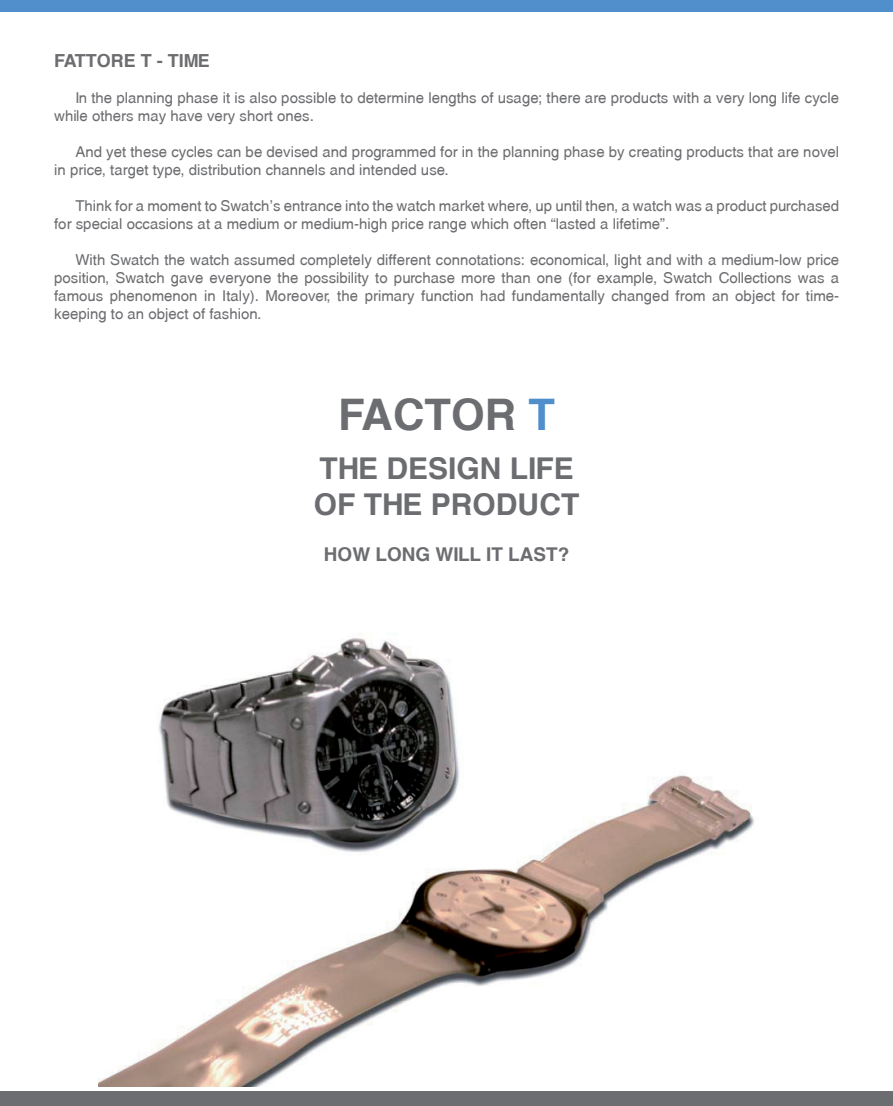
<style>
.page{position:relative;width:893px;height:1106px;background:#fff}
.page>*{position:absolute;margin:0;border:0;box-sizing:border-box;transform-origin:0 0}
.t1{font:700 43.5px "Swansea";color:#6c6d70}
.t2{font:700 30px/36px "Swansea";color:#6c6d70}
.t3{font:700 19.05px "Swansea";color:#6c6d70}
.t4{font:700 18px "Swansea";color:#6c6d70}
.t5{font:15px/18px "Swansea";color:#6c6d70}
.s1{color:#508fcb}
</style>
<div class="page">
<img style="left:98px;top:637px;width:656px;height:449px">
<div style="left:0;top:0;width:893px;height:11px;background:#508fcb"></div>
<div style="left:0;top:1091px;width:893px;height:15px;background:#6c6d70"></div>
<p class="t4" style="left:54px;top:50px;width:157px">FATTORE T - TIME</p>
<p class="t5" style="left:54px;top:89px;width:786px;text-indent:21px">In the planning phase it is also possible to determine lengths of usage; there are products with a very long life cycle while others may have very short ones.</p>
<p class="t5" style="left:54px;top:143px;width:786px;text-indent:21px">And yet these cycles can be devised and programmed for in the planning phase by creating products that are novel in price, target type, distribution channels and intended use.</p>
<p class="t5" style="left:54px;top:197px;width:787px;text-indent:21px">Think for a moment to Swatch’s entrance into the watch market where, up until then, a watch was a product purchased for special occasions at a medium or medium-high price range which often “lasted a lifetime”.</p>
<p class="t5" style="left:54px;top:251px;width:786px;text-align:justify;text-indent:21px">With Swatch the watch assumed completely different connotations: economical, light and with a medium-low price position, Swatch gave everyone the possibility to purchase more than one (for example, Swatch Collections was a famous phenomenon in Italy). Moreover, the primary function had fundamentally changed from an object for time&shy;keeping to an object of fashion.</p>
<h1 class="t1" style="left:338px;top:388px;width:218px">FACTOR <span class="s1">T</span></h1>
<h2 class="t2" style="left:314px;top:449px;width:267px">THE DESIGN LIFE<br>OF THE PRODUCT</h2>
<p class="t3" style="left:324px;top:542px;width:247px">HOW LONG WILL IT LAST?</p>
</div>
